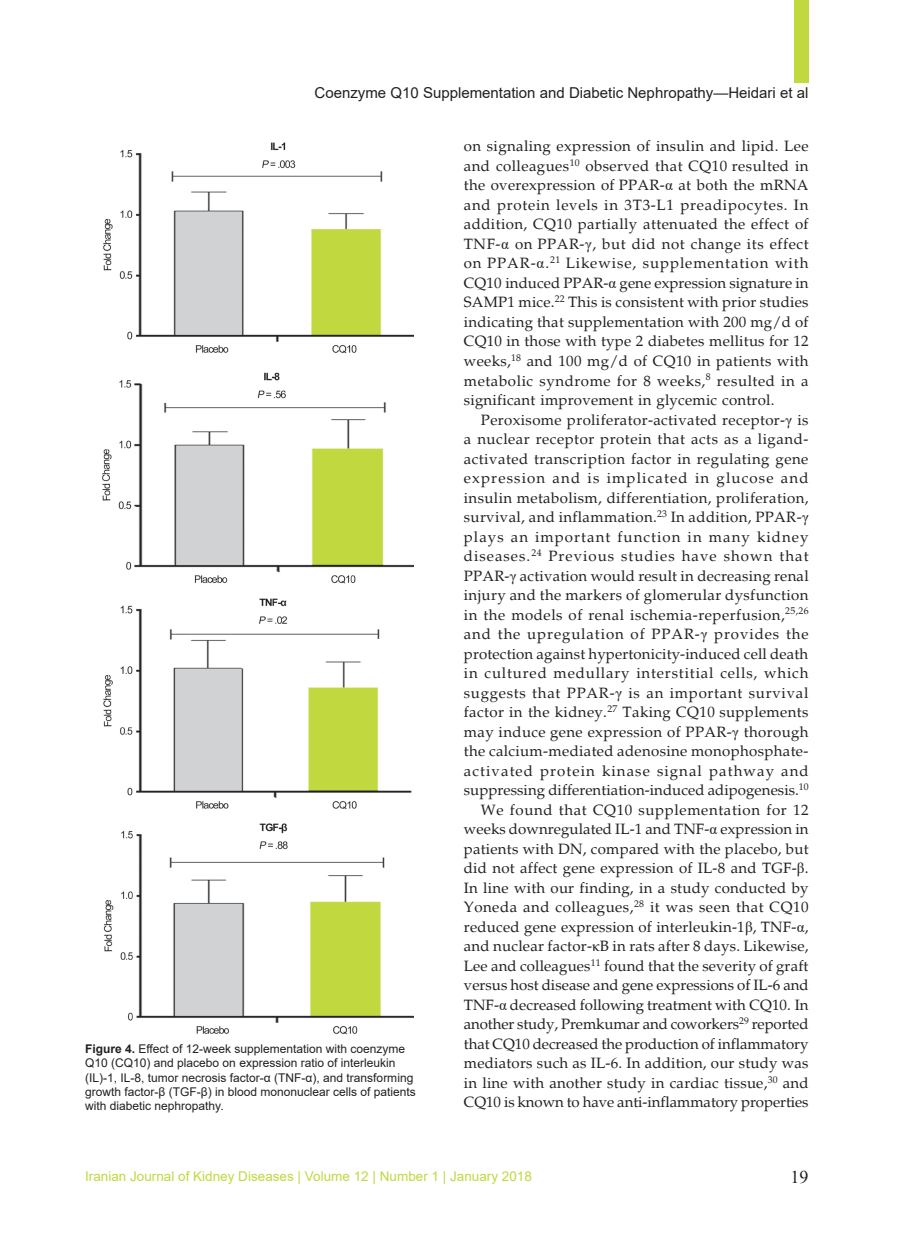
<style>
.page{position:relative;width:915px;height:1255px;background:#fff}
.page>*{position:absolute;margin:0;border:0;box-sizing:border-box;transform-origin:0 0}
.t1{font:18px "Times New Roman";color:#231f20}
.t2{font:15px/19.5px "Palatino";letter-spacing:.02em;color:#231f20;text-align:justify}
.t3{font:15px "Arial";color:#231f20}
.t4{font:13.5px "Arial";color:#c2d83f}
.t5{font:12px/14.4px "Arial";color:#231f20}
.s1{font-weight:700}
.s2{font-family:"Times New Roman"}
</style>
<div class="page">
<div style="left:793px;top:0;width:15px;height:83px;background:#c2d83f"></div>
<img style="left:102px;top:142px;width:311px;height:893px">
<p class="t3" style="left:314px;top:82px;width:495px">Coenzyme Q10 Supplementation and Diabetic Nephropathy—Heidari et al</p>
<p class="t5" style="left:85px;top:1041px;width:332px"><span class="s1">Figure 4.</span> Effect of 12-week supplementation with coenzyme Q10 (CQ10) and placebo on expression ratio of interleukin (IL)-1, IL-8, tumor necrosis factor-α (TNF-α), and transforming growth factor-β (TGF-β) in blood mononuclear cells of patients with diabetic nephropathy.</p>
<p class="t2" style="left:463px;top:137px;width:346px">on signaling expression of insulin and lipid. Lee and colleagues<sup>10</sup> observed that CQ10 resulted in the overexpression of PPAR-<span class="s2">α</span> at both the mRNA and protein levels in 3T3-L1 preadipocytes. In addition, CQ10 partially attenuated the effect of TNF-<span class="s2">α</span> on PPAR-<span class="s2">γ</span>, but did not change its effect on PPAR-<span class="s2">α</span>.<sup>21</sup> Likewise, supplementation with CQ10 induced PPAR-<span class="s2">α</span> gene expression signature in SAMP1 mice.<sup>22</sup> This is consistent with prior studies indicating that supplementation with 200 mg/d of CQ10 in those with type 2 diabetes mellitus for 12 weeks,<sup>18</sup> and 100 mg/d of CQ10 in patients with metabolic syndrome for 8 weeks,<sup>8</sup> resulted in a significant improvement in glycemic control.</p>
<p class="t2" style="left:463px;top:410px;width:346px;text-align:right">Peroxisome proliferator-activated receptor-<span class="s2">γ</span> is<br>a nuclear receptor protein that acts as a ligand&shy;activated transcription factor in regulating gene expression and is implicated in glucose and insulin metabolism, differentiation, proliferation, survival, and inflammation.<sup>23</sup> In addition, PPAR-<span class="s2">γ </span>plays an important function in many kidney diseases.<sup>24</sup> Previous studies have shown that PPAR-<span class="s2">γ</span> activation would result in decreasing renal injury and the markers of glomerular dysfunction in the models of renal ischemia-reperfusion,<sup>25,26 </sup>and the upregulation of PPAR-<span class="s2">γ</span> provides the protection against hypertonicity-induced cell death in cultured medullary interstitial cells, which suggests that PPAR-<span class="s2">γ</span> is an important survival factor in the kidney.<sup>27</sup> Taking CQ10 supplements may induce gene expression of PPAR-<span class="s2">γ</span> thorough the calcium-mediated adenosine monophosphate&shy;activated protein kinase signal pathway and suppressing differentiation-induced adipogenesis.<sup>10<br></sup>We found that CQ10 supplementation for 12 weeks downregulated IL-1 and TNF-<span class="s2">α</span> expression in patients with DN, compared with the placebo, but did not affect gene expression of IL-8 and TGF-<span class="s2">β</span>.<br>In line with our finding, in a study conducted by Yoneda and colleagues,<sup>28</sup> it was seen that CQ10 reduced gene expression of interleukin-1<span class="s2">β</span>, TNF-<span class="s2">α</span>, and nuclear factor-<span class="s2">κ</span>B in rats after 8 days. Likewise, Lee and colleagues<sup>11</sup> found that the severity of graft versus host disease and gene expressions of IL-6 and TNF-<span class="s2">α</span> decreased following treatment with CQ10. In another study, Premkumar and coworkers<sup>29</sup> reported that CQ10 decreased the production of inflammatory mediators such as IL-6. In addition, our study was in line with another study in cardiac tissue,<sup>30</sup> and CQ10 is known to have anti-inflammatory properties</p>
<p class="t4" style="left:85px;top:1166px;width:448px">Iranian Journal of Kidney Diseases | Volume 12 | Number 1 | January 2018</p>
<p class="t1" style="left:790px;top:1164px;width:19px">19</p>
</div>
